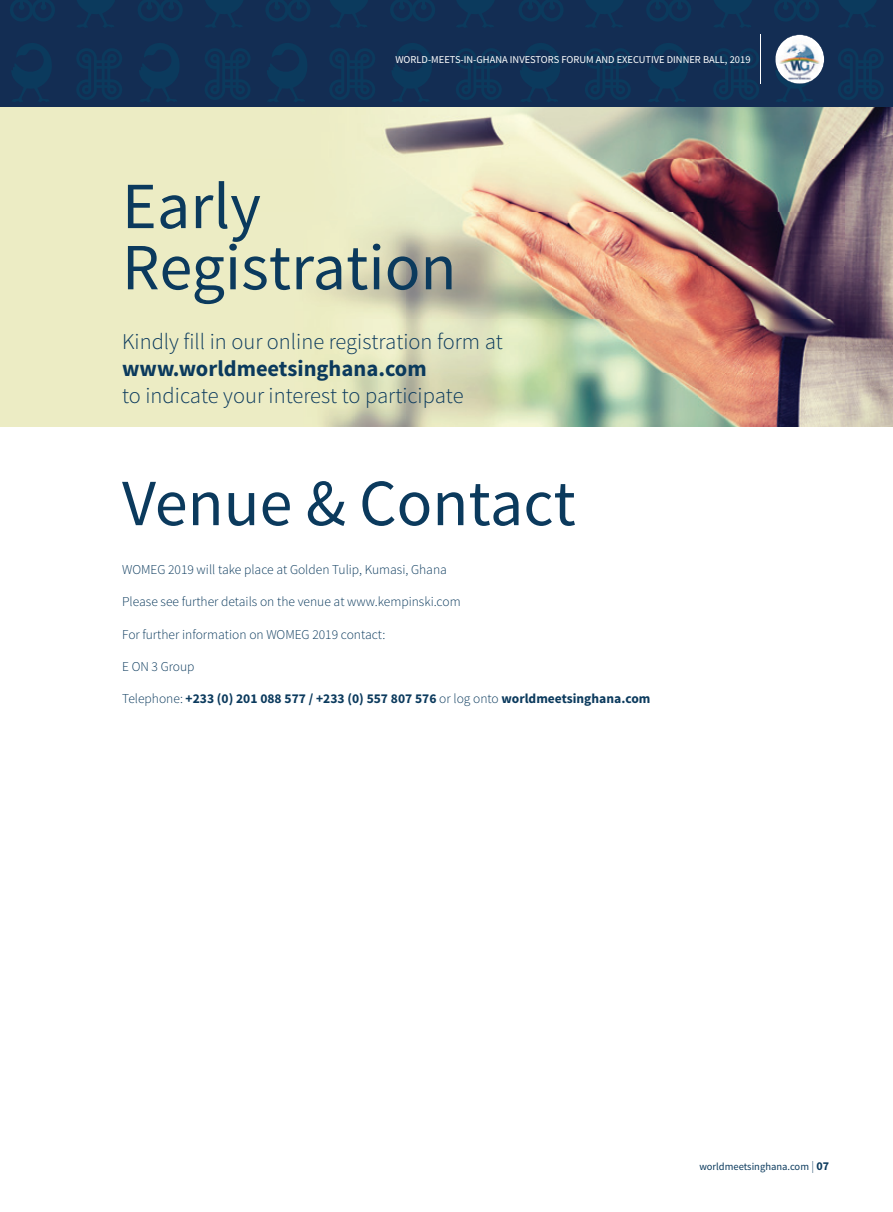
<style>
.page{position:relative;width:893px;height:1212px;background:#fff}
.page>*{position:absolute;margin:0;border:0;box-sizing:border-box;transform-origin:0 0}
.t1{font:66px/61.2px "Source Sans Pro";color:#0b3a5d}
.t2{font:300 22.5px "Source Sans Pro";color:#0b3a5d}
.t3{font:700 22.5px "Source Sans Pro";color:#0b3a5d}
.t4{font:300 13.5px "Source Sans Pro";color:#0b3a5d}
.t5{font:700 13.5px "Source Sans Pro";color:#0b3a5d}
.t6{font:10.5px "Source Sans Pro";color:#fff}
.t7{font:10.5px "Source Sans Pro";color:#0b3a5d}
.s1{font-weight:300}
.s2{font-weight:300;font-size:12px}
.s3{font-weight:700;font-size:12px}
</style>
<div class="page">
<div style="left:1px;top:106px;width:892px;height:321px;background:#ececc4"></div>
<img style="left:261px;top:106px;width:632px;height:321px">
<div style="left:0;top:0;width:893px;height:106px;background:#132d53"></div>
<svg style="left:77px;top:0;width:38px;height:27px"></svg>
<svg style="left:77px;top:49px;width:45px;height:51px"></svg>
<svg style="left:10px;top:0;width:45px;height:21px"></svg>
<svg style="left:12px;top:43px;width:40px;height:59px"></svg>
<svg style="left:138px;top:0;width:44px;height:21px"></svg>
<svg style="left:139px;top:43px;width:40px;height:59px"></svg>
<svg style="left:205px;top:0;width:38px;height:27px"></svg>
<svg style="left:205px;top:49px;width:45px;height:51px"></svg>
<svg style="left:266px;top:0;width:44px;height:21px"></svg>
<svg style="left:330px;top:0;width:38px;height:27px"></svg>
<svg style="left:330px;top:49px;width:45px;height:51px"></svg>
<svg style="left:457px;top:0;width:37px;height:27px"></svg>
<svg style="left:456px;top:49px;width:45px;height:51px"></svg>
<svg style="left:586px;top:0;width:37px;height:27px"></svg>
<svg style="left:585px;top:49px;width:45px;height:51px"></svg>
<svg style="left:267px;top:43px;width:40px;height:59px"></svg>
<svg style="left:390px;top:0;width:45px;height:21px"></svg>
<svg style="left:392px;top:43px;width:40px;height:59px"></svg>
<svg style="left:519px;top:0;width:44px;height:21px"></svg>
<svg style="left:520px;top:43px;width:40px;height:59px"></svg>
<svg style="left:647px;top:0;width:44px;height:21px"></svg>
<svg style="left:648px;top:43px;width:40px;height:59px"></svg>
<svg style="left:714px;top:0;width:38px;height:27px"></svg>
<svg style="left:714px;top:49px;width:45px;height:51px"></svg>
<svg style="left:774px;top:0;width:45px;height:21px"></svg>
<svg style="left:839px;top:0;width:37px;height:27px"></svg>
<svg style="left:838px;top:49px;width:45px;height:51px"></svg>
<svg style="left:777px;top:35px;width:36px;height:67px"></svg>
<img style="left:775px;top:38px;width:49px;height:42px">
<hr style="left:760px;top:35px;width:1px;height:49px;background:#fff">
<p class="t6" style="left:395px;top:53px;width:357px">WORLD-MEETS-IN-GHANA INVESTORS FORUM AND EXECUTIVE DINNER BALL, 2019</p>
<h1 class="t1" style="left:122px;top:177px;width:336px">Early<br>Registration</h1>
<h2 class="t2" style="left:122px;top:328px;width:382px">Kindly fill in our online registration form at</h2>
<h2 class="t3" style="left:122px;top:354px;width:306px">www.worldmeetsinghana.com</h2>
<h2 class="t2" style="left:122px;top:382px;width:343px">to indicate your interest to participate</h2>
<h1 class="t1" style="left:122px;top:474px;width:455px">Venue &amp; Contact</h1>
<p class="t4" style="left:122px;top:561px;width:326px">WOMEG 2019 will take place at Golden Tulip, Kumasi, Ghana</p>
<p class="t4" style="left:122px;top:593px;width:340px">Please see further details on the venue at www.kempinski.com</p>
<p class="t4" style="left:122px;top:626px;width:265px">For further information on WOMEG 2019 contact:</p>
<p class="t4" style="left:122px;top:658px;width:74px">E ON 3 Group</p>
<p class="t5" style="left:122px;top:690px;width:530px"><span class="s1">Telephone:</span> +233 (0) 201 088 577 / +233 (0) 557 807 576 <span class="s1">or log onto</span> worldmeetsinghana.com</p>
<p class="t7" style="left:699px;top:1160px;width:131px">worldmeetsinghana.com <span class="s2">|</span> <span class="s3">07</span></p>
</div>
